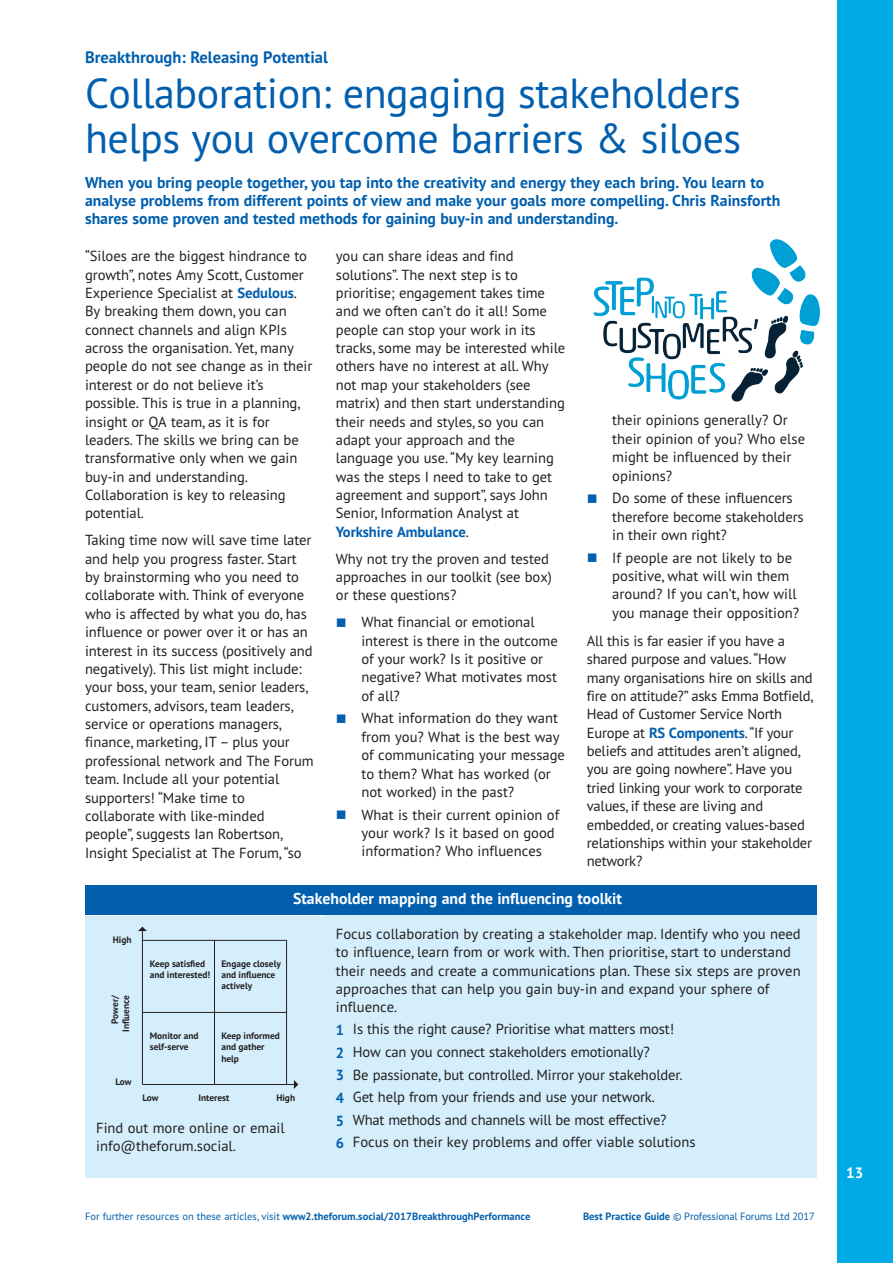
<style>
.page{position:relative;width:893px;height:1263px;background:#fff}
.page>*{position:absolute;margin:0;border:0;box-sizing:border-box;transform-origin:0 0}
.t1{font:42px/45px "PT Sans";letter-spacing:-.01em;color:#015fae}
.t2{font:700 16.5px "PT Sans";color:#015fae}
.t3{font:700 15.75px/18.5px "PT Sans";color:#015fae}
.t4{font:700 15.75px "PT Sans";color:#fff}
.t5{font:700 15px "PT Sans";color:#fff}
.t6{font:14.7px/18.3px "PT Sans";letter-spacing:-.005em;color:#231f20}
.t7{font:700 10.5px "PT Sans";color:#015fae}
.t8{font:10.5px "PT Sans";letter-spacing:-.015em;color:#015fae}
.t9{font:700 9.3px/11.2px "PT Sans";color:#231f20}
.s1{font-weight:700;color:#015fae}
.s2{color:#015fae}
.s3{font-weight:400}
.s4{font-weight:700}
</style>
<div class="page">
<div style="left:85px;top:916px;width:247px;height:262px;background:#d4effb"></div>
<div style="left:838px;top:0;width:55px;height:1263px;background:#00abe5"></div>
<div style="left:325px;top:915px;width:491px;height:263px;background:#d4effb"></div>
<div style="left:85px;top:885px;width:731px;height:30px;background:#015fae"></div>
<hr style="left:214px;top:940px;width:1px;height:144px;background:#231f20">
<hr style="left:142px;top:931px;width:1px;height:153px;background:#231f20">
<hr style="left:286px;top:940px;width:1px;height:144px;background:#231f20">
<hr style="left:142px;top:1012px;width:145px;height:1px;background:#231f20">
<hr style="left:142px;top:940px;width:145px;height:1px;background:#231f20">
<hr style="left:142px;top:1084px;width:152px;height:1px;background:#231f20">
<svg style="left:294px;top:1080px;width:4px;height:9px"></svg>
<svg style="left:138px;top:927px;width:9px;height:4px"></svg>
<img style="left:593px;top:239px;width:227px;height:163px">
<p class="t2" style="left:85px;top:46px;width:244px">Breakthrough: Releasing Potential</p>
<h1 class="t1" style="left:85px;top:70px;width:658px">Collaboration: engaging stakeholders helps you overcome barriers &amp; siloes</h1>
<p class="t3" style="left:85px;top:172px;width:697px">When you bring people together, you tap into the creativity and energy they each bring. You learn to analyse problems from different points of view and make your goals more compelling. Chris Rainsforth shares some proven and tested methods for gaining buy-in and understanding.</p>
<p class="t6" style="left:85px;top:246px;width:229px">“Siloes are the biggest hindrance to growth”, notes Amy Scott, Customer<br>Experience Specialist at <span class="s1">Sedulous</span>.<br>By breaking them down, you can connect channels and align KPIs across the organisation. Yet, many people do not see change as in their interest or do not believe it’s possible. This is true in a planning, insight or QA team, as it is for leaders. The skills we bring can be transformative only when we gain buy-in and understanding.<br>Collaboration is key to releasing potential.</p>
<p class="t6" style="left:85px;top:531px;width:230px">Taking time now will save time later and help you progress faster. Start by brainstorming who you need to collaborate with. Think of everyone who is affected by what you do, has influence or power over it or has an interest in its success (positively and negatively). This list might include: your boss, your team, senior leaders, customers, advisors, team leaders, service or operations managers, finance, marketing, IT – plus your professional network and The Forum team. Include all your potential supporters! “Make time to collaborate with like-minded people”, suggests Ian Robertson, Insight Specialist at The Forum,“so</p>
<p class="t6" style="left:336px;top:246px;width:231px">you can share ideas and find solutions”. The next step is to prioritise; engagement takes time and we often can’t do it all! Some people can stop your work in its tracks, some may be interested while others have no interest at all. Why not map your stakeholders (see matrix) and then start understanding their needs and styles, so you can adapt your approach and the language you use.“My key learning was the steps I need to take to get agreement and support”, says John<br>Senior, Information Analyst at<br><span class="s1">Yorkshire Ambulance</span>.</p>
<p class="t6" style="left:336px;top:549px;width:217px">Why not try the proven and tested approaches in our toolkit (see box) or these questions?</p>
<p class="t6" style="left:361px;top:613px;width:198px;text-indent:-25px"><span class="s2">■</span> What financial or emotional interest is there in the outcome of your work? Is it positive or negative? What motivates most of all?</p>
<p class="t6" style="left:361px;top:709px;width:205px;text-indent:-25px"><span class="s2">■</span> What information do they want from you? What is the best way of communicating your message to them? What has worked (or not worked) in the past?</p>
<p class="t6" style="left:361px;top:805px;width:199px;text-indent:-25px"><span class="s2">■</span> What is their current opinion of your work? Is it based on good information? Who influences</p>
<p class="t6" style="left:612px;top:411px;width:194px">their opinions generally? Or their opinion of you? Who else might be influenced by their opinions?</p>
<p class="t6" style="left:612px;top:488px;width:193px;text-indent:-25px"><span class="s2">■</span> Do some of these influencers therefore become stakeholders in their own right?</p>
<p class="t6" style="left:612px;top:548px;width:189px;text-indent:-25px"><span class="s2">■</span> If people are not likely to be positive, what will win them around? If you can’t, how will you manage their opposition?</p>
<p class="t6" style="left:587px;top:631px;width:228px">All this is far easier if you have a shared purpose and values.“How many organisations hire on skills and fire on attitude?” asks Emma Botfield, Head of Customer Service North Europe at <span class="s1">RS Components</span>.“If your beliefs and attitudes aren’t aligned, you are going nowhere”. Have you tried linking your work to corporate values, if these are living and embedded, or creating values-based relationships within your stakeholder network?</p>
<p class="t4" style="left:293px;top:888px;width:330px">Stakeholder mapping and the influencing toolkit</p>
<p class="t9" style="left:113px;top:934px;width:20px">High</p>
<p class="t9" style="left:109px;top:1032px;width:39px;text-align:right;rotate:-90deg">Power/<br>Influence</p>
<p class="t9" style="left:115px;top:1076px;width:18px">Low</p>
<p class="t9" style="left:150px;top:958px;width:62px">Keep satisfied and interested!</p>
<p class="t9" style="left:221px;top:958px;width:61px">Engage closely and influence actively</p>
<p class="t9" style="left:150px;top:1030px;width:50px">Monitor and self-serve</p>
<p class="t9" style="left:221px;top:1030px;width:60px">Keep informed and gather help</p>
<p class="t9" style="left:198px;top:1092px;width:32px">Interest</p>
<p class="t9" style="left:276px;top:1092px;width:20px">High</p>
<p class="t9" style="left:142px;top:1092px;width:18px">Low</p>
<p class="t6" style="left:96px;top:1118px;width:190px">Find out more online or email info@theforum.social.</p>
<p class="t6" style="left:336px;top:924px;width:466px">Focus collaboration by creating a stakeholder map. Identify who you need to influence, learn from or work with. Then prioritise, start to understand their needs and create a communications plan. These six steps are proven approaches that can help you gain buy-in and expand your sphere of influence.</p>
<p class="t6" style="left:336px;top:1017px;width:361px;line-height:22.6px"><span class="s1">1</span> Is this the right cause? Prioritise what matters most!<br><span class="s1">2</span> How can you connect stakeholders emotionally?<br><span class="s1">3</span> Be passionate, but controlled. Mirror your stakeholder.<br><span class="s1">4</span> Get help from your friends and use your network.<br><span class="s1">5</span> What methods and channels will be most effective?<br><span class="s1">6</span> Focus on their key problems and offer viable solutions</p>
<p class="t7" style="left:85px;top:1209px;width:447px"><span class="s3">For further resources on these articles, visit</span> www2.theforum.social/2017BreakthroughPerformance</p>
<p class="t8" style="left:583px;top:1209px;width:233px"><span class="s4">Best Practice Guide</span> © Professional Forums Ltd 2017</p>
<p class="t5" style="left:846px;top:1162px;width:19px">13</p>
</div>
